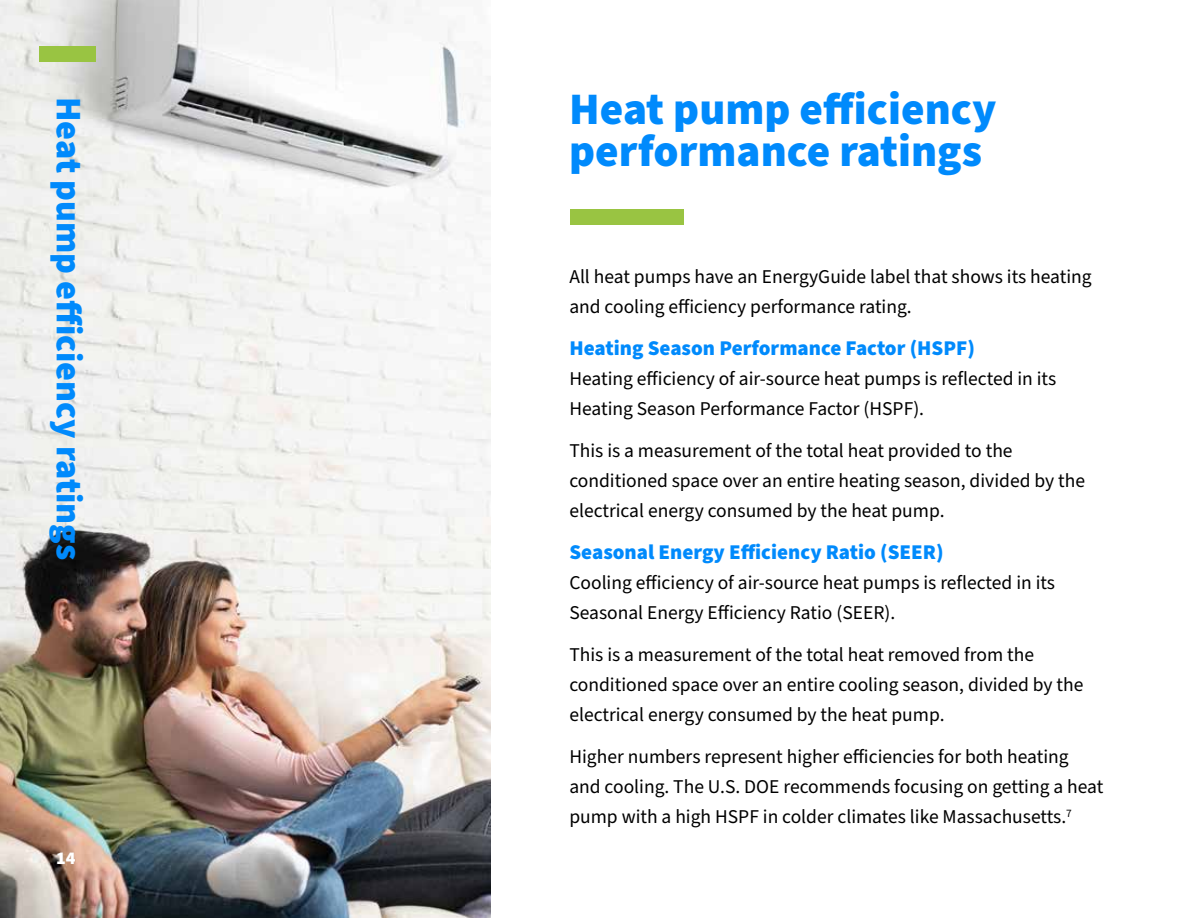
<style>
.page{position:relative;width:1188px;height:918px;background:#fff}
.page>*{position:absolute;margin:0;border:0;box-sizing:border-box;transform-origin:0 0}
.t1{font:900 45px/42px "Source Sans Pro";color:#008afc}
.t2{font:36px "Source Sans Pro";color:#008afc}
.t3{font:900 36px "Source Sans Pro";color:#008afc}
.t4{font:900 21px "Source Sans Pro";color:#008afc}
.t5{font:19.5px/30px "Source Sans Pro";color:#000}
.t6{font:900 18px "Source Sans Pro";color:#fff}
.s1{font-weight:900}
</style>
<div class="page">
<img style="left:0;top:0;width:490px;height:918px">
<div style="left:570px;top:209px;width:114px;height:16px;background:#99c442"></div>
<div style="left:39px;top:46px;width:56px;height:15px;background:#99c442"></div>
<h2 class="t3" style="left:94px;top:97px;width:465px;rotate:90deg">Heat pump efficiency ratings</h2>
<h1 class="t1" style="left:569px;top:88px;width:429px">Heat pump efficiency performance ratings</h1>
<h2 class="t2" style="left:93px;top:97px;width:516px;rotate:90deg"><span class="s1">Who We Are •</span> Mission, V lues, Etc.</h2>
<p class="t5" style="left:569px;top:262px;width:524px">All heat pumps have an EnergyGuide label that shows its heating and cooling efficiency performance rating.</p>
<p class="t4" style="left:569px;top:334px;width:407px">Heating Season Performance Factor (HSPF)</p>
<p class="t5" style="left:569px;top:364px;width:488px">Heating efficiency of air-source heat pumps is reflected in its<br>Heating Season Performance Factor (HSPF).</p>
<p class="t5" style="left:569px;top:436px;width:517px">This is a measurement of the total heat provided to the conditioned space over an entire heating season, divided by the electrical energy consumed by the heat pump.</p>
<p class="t4" style="left:569px;top:538px;width:376px">Seasonal Energy Efficiency Ratio (SEER)</p>
<p class="t5" style="left:569px;top:568px;width:487px">Cooling efficiency of air-source heat pumps is reflected in its<br>Seasonal Energy Efficiency Ratio (SEER).</p>
<p class="t5" style="left:569px;top:640px;width:516px">This is a measurement of the total heat removed from the conditioned space over an entire cooling season, divided by the electrical energy consumed by the heat pump.</p>
<p class="t5" style="left:569px;top:742px;width:536px">Higher numbers represent higher efficiencies for both heating and cooling. The U.S. DOE recommends focusing on getting a heat pump with a high HSPF in colder climates like Massachusetts.<sup>7</sup></p>
<p class="t6" style="left:56px;top:846px;width:21px">14</p>
</div>
